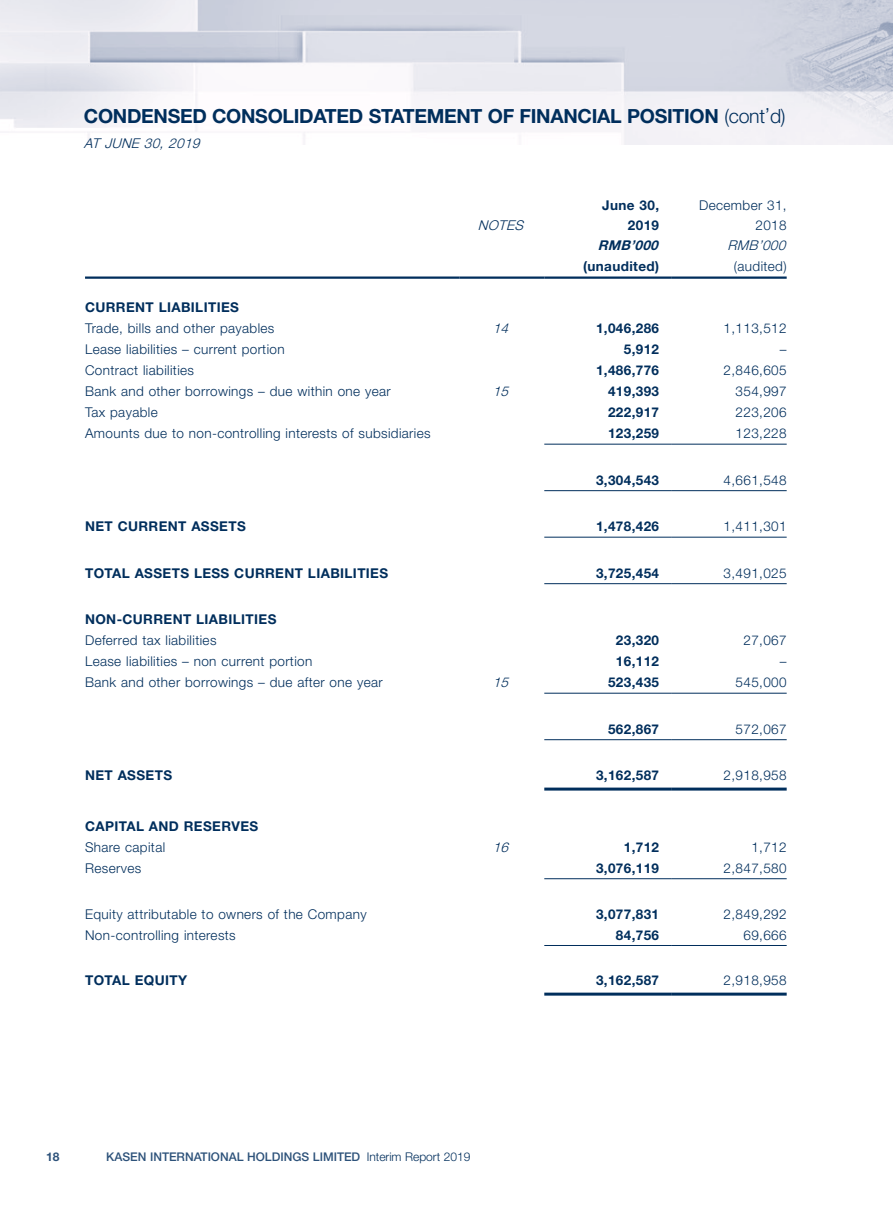
<style>
.page{position:relative;width:893px;height:1212px;background:#fff}
.page>*{position:absolute;margin:0;border:0;box-sizing:border-box;transform-origin:0 0}
.t1{font:700 19.5px "Helvetica Neue LT Std";letter-spacing:-.015em;color:#002e5c}
.Body_Text{font:300 13.5px "Helvetica Neue LT Std";letter-spacing:.03em;color:#002e5c}
.Body_Text-2{font:700 13.5px "Helvetica Neue LT Std";letter-spacing:.03em;color:#002e5c}
.Body_Text-3{font:italic 300 13.5px "Helvetica Neue LT Std";color:#002e5c}
.Body_Text-4{font:italic 700 13.5px "Helvetica Neue LT Std";color:#002e5c}
.t2{font:500 12px "Helvetica Neue LT Std";color:#2d527a}
.t3{font:700 12px "Helvetica Neue LT Std";color:#2d527a}
.s1{font-weight:300}
.s2{font-weight:300;color:#002e5c}
</style>
<div class="page">
<img style="left:0;top:0;width:893px;height:145px">
<hr style="left:85px;top:276px;width:374px;height:3px;background:#002e5c">
<hr style="left:459px;top:276px;width:85px;height:3px;background:#002e5c">
<hr style="left:544px;top:276px;width:128px;height:3px;background:#002e5c">
<hr style="left:672px;top:276px;width:115px;height:3px;background:#002e5c">
<hr style="left:544px;top:444px;width:128px;height:1px;background:#002e5c">
<hr style="left:672px;top:444px;width:115px;height:1px;background:#002e5c">
<hr style="left:544px;top:490px;width:128px;height:1px;background:#002e5c">
<hr style="left:672px;top:490px;width:115px;height:1px;background:#002e5c">
<hr style="left:544px;top:537px;width:128px;height:1px;background:#002e5c">
<hr style="left:672px;top:537px;width:115px;height:1px;background:#002e5c">
<hr style="left:544px;top:583px;width:128px;height:1px;background:#002e5c">
<hr style="left:672px;top:583px;width:115px;height:1px;background:#002e5c">
<hr style="left:544px;top:693px;width:128px;height:1px;background:#002e5c">
<hr style="left:672px;top:693px;width:115px;height:1px;background:#002e5c">
<hr style="left:544px;top:739px;width:128px;height:1px;background:#002e5c">
<hr style="left:672px;top:739px;width:115px;height:1px;background:#002e5c">
<hr style="left:544px;top:787px;width:128px;height:3px;background:#002e5c">
<hr style="left:672px;top:787px;width:115px;height:3px;background:#002e5c">
<hr style="left:544px;top:878px;width:128px;height:1px;background:#002e5c">
<hr style="left:672px;top:878px;width:115px;height:1px;background:#002e5c">
<hr style="left:544px;top:945px;width:128px;height:1px;background:#002e5c">
<hr style="left:672px;top:945px;width:115px;height:1px;background:#002e5c">
<hr style="left:544px;top:992px;width:128px;height:3px;background:#002e5c">
<hr style="left:672px;top:992px;width:115px;height:3px;background:#002e5c">
<p class="t1" style="left:84px;top:104px;width:703px">CONDENSED CONSOLIDATED STATEMENT OF FINANCIAL POSITION <span class="s1">(cont’d)</span></p>
<p class="Body_Text-3" style="left:84px;top:135px;width:121px">AT JUNE 30,2019</p>
<p class="Body_Text-3" style="left:478px;top:217px;width:51px">NOTES</p>
<p class="Body_Text-2" style="left:602px;top:197px;width:58px">June 30,</p>
<p class="Body_Text-2" style="left:628px;top:217px;width:33px">2019</p>
<p class="Body_Text" style="left:699px;top:197px;width:89px">December 31,</p>
<p class="Body_Text" style="left:755px;top:217px;width:33px">2018</p>
<p class="Body_Text-4" style="left:598px;top:237px;width:66px">RMB’000</p>
<p class="Body_Text-3" style="left:727px;top:237px;width:64px">RMB’000</p>
<p class="Body_Text-2" style="left:583px;top:257px;width:78px">(unaudited)</p>
<p class="Body_Text" style="left:734px;top:258px;width:54px">(audited)</p>
<p class="Body_Text-2" style="left:85px;top:299px;width:155px">CURRENT LIABILITIES</p>
<p class="Body_Text" style="left:85px;top:320px;width:191px">Trade, bills and other payables</p>
<p class="Body_Text-3" style="left:493px;top:320px;width:21px">14</p>
<p class="Body_Text-2" style="left:596px;top:320px;width:65px">1,046,286</p>
<p class="Body_Text" style="left:724px;top:320px;width:65px">1,113,512</p>
<p class="Body_Text" style="left:85px;top:341px;width:201px">Lease liabilities – current portion</p>
<p class="Body_Text-2" style="left:624px;top:341px;width:37px">5,912</p>
<p class="Body_Text" style="left:780px;top:341px;width:8px">–</p>
<p class="Body_Text" style="left:85px;top:362px;width:111px">Contract liabilities</p>
<p class="Body_Text-2" style="left:596px;top:362px;width:65px">1,486,776</p>
<p class="Body_Text" style="left:724px;top:362px;width:65px">2,846,605</p>
<p class="Body_Text" style="left:85px;top:383px;width:307px">Bank and other borrowings – due within one year</p>
<p class="Body_Text-3" style="left:493px;top:383px;width:21px">15</p>
<p class="Body_Text-2" style="left:608px;top:383px;width:53px">419,393</p>
<p class="Body_Text" style="left:736px;top:383px;width:53px">354,997</p>
<p class="Body_Text" style="left:85px;top:404px;width:74px">Tax payable</p>
<p class="Body_Text-2" style="left:608px;top:404px;width:53px">222,917</p>
<p class="Body_Text" style="left:736px;top:404px;width:53px">223,206</p>
<p class="Body_Text" style="left:85px;top:425px;width:347px">Amounts due to non-controlling interests of subsidiaries</p>
<p class="Body_Text-2" style="left:608px;top:425px;width:53px">123,259</p>
<p class="Body_Text" style="left:736px;top:425px;width:53px">123,228</p>
<p class="Body_Text-2" style="left:596px;top:472px;width:65px">3,304,543</p>
<p class="Body_Text" style="left:724px;top:472px;width:65px">4,661,548</p>
<p class="Body_Text-2" style="left:85px;top:518px;width:162px">NET CURRENT ASSETS</p>
<p class="Body_Text-2" style="left:596px;top:518px;width:65px">1,478,426</p>
<p class="Body_Text" style="left:724px;top:518px;width:65px">1,411,301</p>
<p class="Body_Text-2" style="left:85px;top:565px;width:305px">TOTAL ASSETS LESS CURRENT LIABILITIES</p>
<p class="Body_Text-2" style="left:596px;top:565px;width:65px">3,725,454</p>
<p class="Body_Text" style="left:724px;top:565px;width:65px">3,491,025</p>
<p class="Body_Text-2" style="left:85px;top:611px;width:193px">NON-CURRENT LIABILITIES</p>
<p class="Body_Text" style="left:85px;top:632px;width:133px">Deferred tax liabilities</p>
<p class="Body_Text-2" style="left:616px;top:632px;width:45px">23,320</p>
<p class="Body_Text" style="left:743px;top:632px;width:45px">27,067</p>
<p class="Body_Text" style="left:85px;top:653px;width:229px">Lease liabilities – non current portion</p>
<p class="Body_Text-2" style="left:616px;top:653px;width:45px">16,112</p>
<p class="Body_Text" style="left:780px;top:653px;width:8px">–</p>
<p class="Body_Text" style="left:85px;top:674px;width:299px">Bank and other borrowings – due after one year</p>
<p class="Body_Text-3" style="left:493px;top:674px;width:21px">15</p>
<p class="Body_Text-2" style="left:608px;top:674px;width:53px">523,435</p>
<p class="Body_Text" style="left:736px;top:674px;width:53px">545,000</p>
<p class="Body_Text-2" style="left:608px;top:721px;width:53px">562,867</p>
<p class="Body_Text" style="left:736px;top:721px;width:53px">572,067</p>
<p class="Body_Text-2" style="left:85px;top:767px;width:89px">NET ASSETS</p>
<p class="Body_Text-2" style="left:596px;top:767px;width:65px">3,162,587</p>
<p class="Body_Text" style="left:724px;top:767px;width:65px">2,918,958</p>
<p class="Body_Text-2" style="left:85px;top:818px;width:175px">CAPITAL AND RESERVES</p>
<p class="Body_Text" style="left:85px;top:839px;width:82px">Share capital</p>
<p class="Body_Text-3" style="left:493px;top:839px;width:21px">16</p>
<p class="Body_Text-2" style="left:624px;top:839px;width:37px">1,712</p>
<p class="Body_Text" style="left:751px;top:839px;width:37px">1,712</p>
<p class="Body_Text" style="left:85px;top:860px;width:58px">Reserves</p>
<p class="Body_Text-2" style="left:596px;top:860px;width:65px">3,076,119</p>
<p class="Body_Text" style="left:724px;top:860px;width:65px">2,847,580</p>
<p class="Body_Text" style="left:85px;top:905px;width:283px">Equity attributable to owners of the Company</p>
<p class="Body_Text-2" style="left:596px;top:905px;width:65px">3,077,831</p>
<p class="Body_Text" style="left:724px;top:905px;width:65px">2,849,292</p>
<p class="Body_Text" style="left:85px;top:926px;width:152px">Non-controlling interests</p>
<p class="Body_Text-2" style="left:616px;top:926px;width:45px">84,756</p>
<p class="Body_Text" style="left:743px;top:926px;width:45px">69,666</p>
<p class="Body_Text-2" style="left:85px;top:972px;width:104px">TOTAL EQUITY</p>
<p class="Body_Text-2" style="left:596px;top:972px;width:65px">3,162,587</p>
<p class="Body_Text" style="left:724px;top:972px;width:65px">2,918,958</p>
<p class="t3" style="left:46px;top:1150px;width:15px">18</p>
<p class="t2" style="left:106px;top:1150px;width:366px">KASEN INTERNATIONAL HOLDINGS LIMITED <span class="s2">Interim Report 2019</span></p>
</div>
